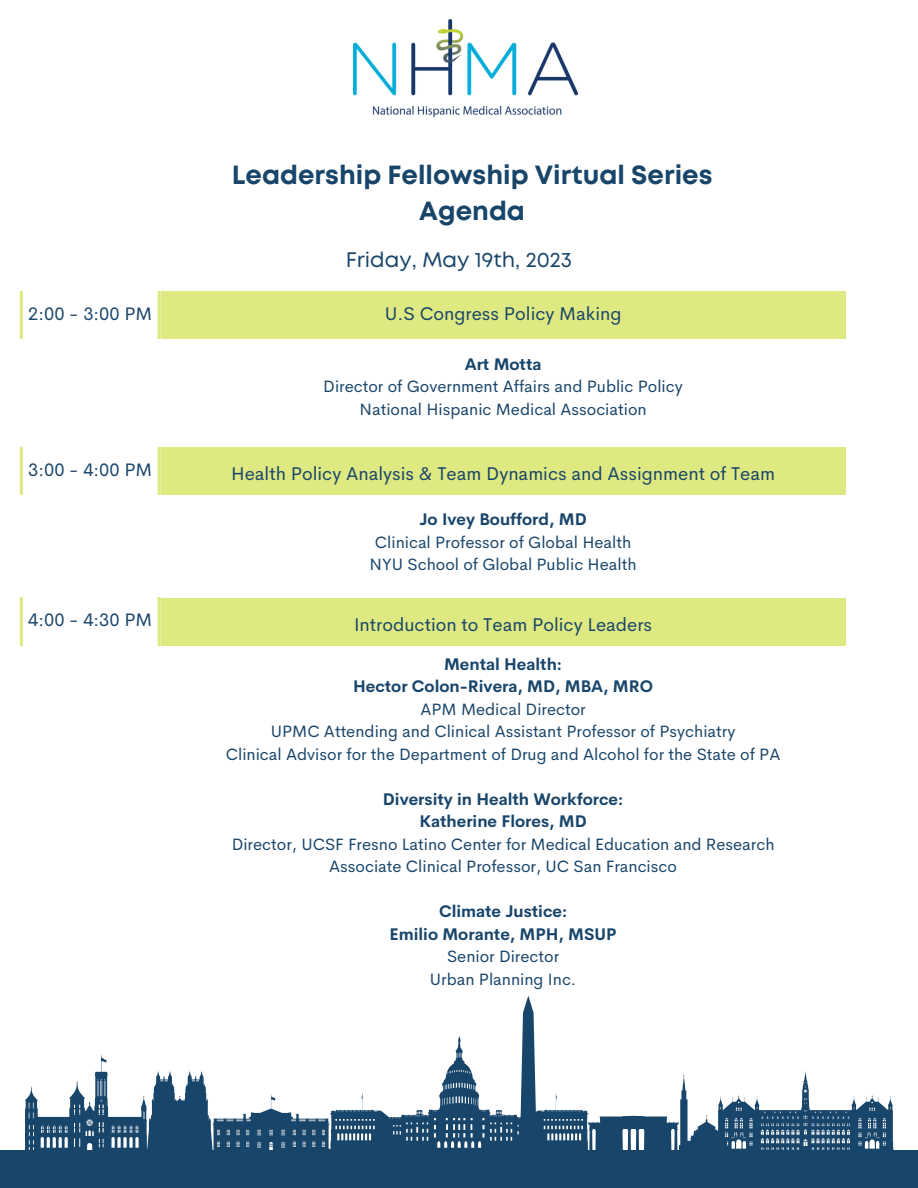
<style>
.page{position:relative;width:918px;height:1188px;background:#fff}
.page>*{position:absolute;margin:0;border:0;box-sizing:border-box;transform-origin:0 0}
.t1{font:700 26.25px/36px "Mont";color:#18456a;text-align:center}
.t2{font:21px "Mont";color:#18456a}
.t3{font:18.45px "Cerebri Sans";color:#18456a}
.t4{font:18.15px "Cerebri Sans";color:#18456a}
.t5{font:16.5px "Cerebri Sans";color:#18456a}
.t6{font:700 16.5px "Cerebri Sans";color:#18456a}
</style>
<div class="page">
<div style="left:0;top:1150px;width:918px;height:38px;background:#18456a"></div>
<div style="left:161px;top:291px;width:684px;height:48px;background:#dee981"></div>
<svg style="left:20px;top:291px;width:140px;height:48px"></svg>
<img style="left:354px;top:20px;width:224px;height:96px">
<svg style="left:25px;top:996px;width:869px;height:154px"></svg>
<div style="left:161px;top:598px;width:684px;height:47px;background:#dee981"></div>
<svg style="left:20px;top:598px;width:140px;height:47px"></svg>
<div style="left:161px;top:447px;width:684px;height:48px;background:#dee981"></div>
<svg style="left:20px;top:447px;width:140px;height:47px"></svg>
<p class="t1" style="left:232px;top:159px;width:482px">Leadership Fellowship Virtual Series<br>Agenda</p>
<p class="t2" style="left:346px;top:252px;width:228px">Friday, May 19th, 2023</p>
<p class="t4" style="left:28px;top:302px;width:125px">2:00 - 3:00 PM</p>
<p class="t3" style="left:385px;top:301px;width:238px">U.S Congress Policy Making</p>
<p class="t6" style="left:465px;top:353px;width:78px">Art Motta</p>
<p class="t5" style="left:323px;top:376px;width:361px">Director of Government Affairs and Public Policy</p>
<p class="t5" style="left:359px;top:398px;width:289px">National Hispanic Medical Association</p>
<p class="t4" style="left:28px;top:457px;width:125px">3:00 - 4:00 PM</p>
<p class="t3" style="left:231px;top:462px;width:546px">Health Policy Analysis &amp; Team Dynamics and Assignment of Team</p>
<p class="t6" style="left:419px;top:509px;width:169px">Jo Ivey Boufford, MD</p>
<p class="t5" style="left:375px;top:531px;width:258px">Clinical Professor of Global Health</p>
<p class="t5" style="left:370px;top:554px;width:268px">NYU School of Global Public Health</p>
<p class="t4" style="left:28px;top:608px;width:125px">4:00 - 4:30 PM</p>
<p class="t3" style="left:354px;top:613px;width:300px">Introduction to Team Policy Leaders</p>
<p class="t6" style="left:444px;top:653px;width:119px">Mental Health:</p>
<p class="t6" style="left:353px;top:676px;width:301px">Hector Colon-Rivera, MD, MBA, MRO</p>
<p class="t5" style="left:420px;top:698px;width:167px">APM Medical Director</p>
<p class="t5" style="left:271px;top:721px;width:466px">UPMC Attending and Clinical Assistant Professor of Psychiatry</p>
<p class="t5" style="left:226px;top:743px;width:556px">Clinical Advisor for the Department of Drug and Alcohol for the State of PA</p>
<p class="t6" style="left:383px;top:788px;width:242px">Diversity in Health Workforce:</p>
<p class="t6" style="left:419px;top:811px;width:169px">Katherine Flores, MD</p>
<p class="t5" style="left:232px;top:833px;width:544px">Director, UCSF Fresno Latino Center for Medical Education and Research</p>
<p class="t5" style="left:329px;top:856px;width:349px">Associate Clinical Professor, UC San Francisco</p>
<p class="t6" style="left:439px;top:901px;width:130px">Climate Justice:</p>
<p class="t6" style="left:390px;top:923px;width:228px">Emilio Morante, MPH, MSUP</p>
<p class="t5" style="left:447px;top:946px;width:114px">Senior Director</p>
<p class="t5" style="left:430px;top:968px;width:148px">Urban Planning Inc.</p>
</div>
